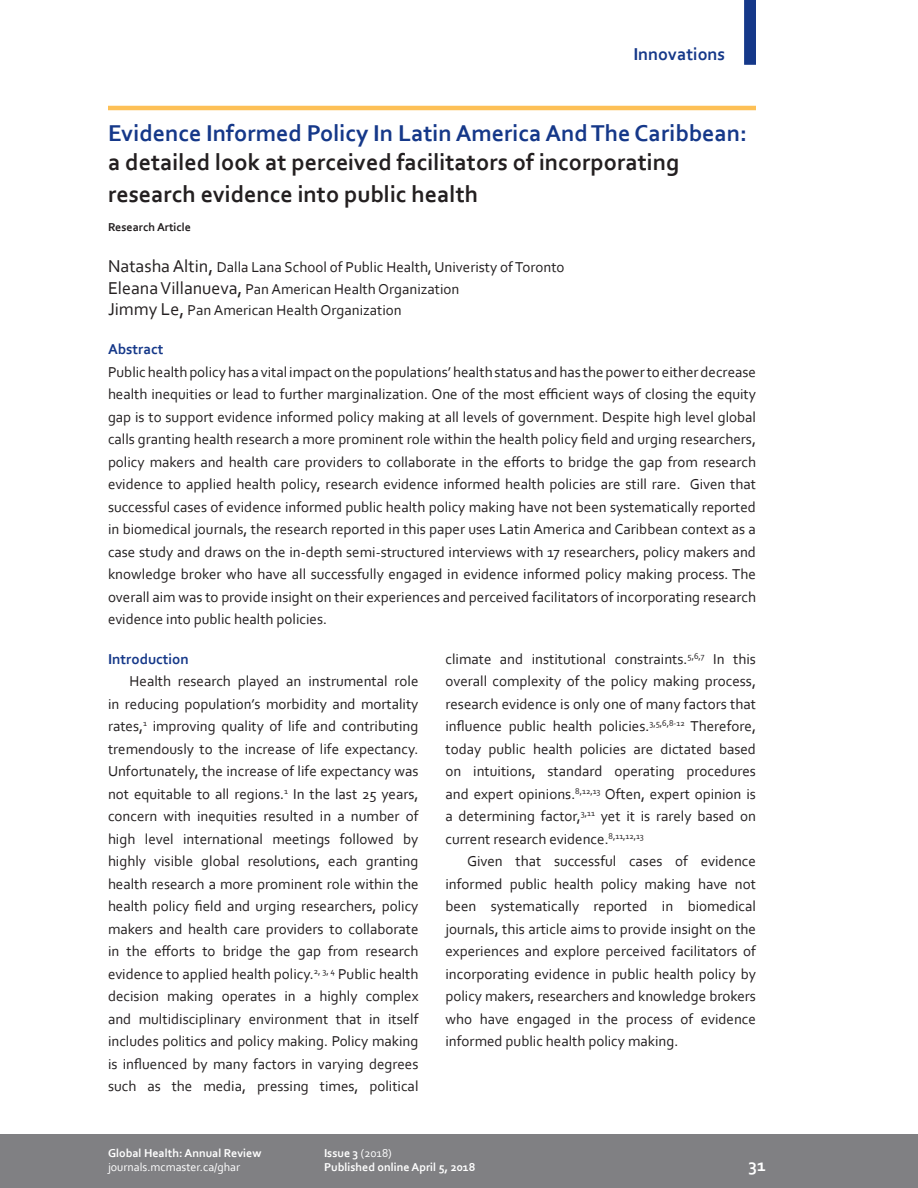
<style>
.page{position:relative;width:918px;height:1188px;background:#fff}
.page>*{position:absolute;margin:0;border:0;box-sizing:border-box;transform-origin:0 0}
.t1{font:700 24px/28.8px "Corbel";color:#153889}
.t2{font:700 24px "Corbel";color:#231f20}
.t3{font:700 18px "Corbel";color:#153889}
.t4{font:700 18px "Corbel";color:#fff}
.t5{font:15px/22.5px "Corbel";color:#231f20;text-align:justify}
.t6{font:700 15px "Corbel";color:#153889}
.t7{font:700 12px "Corbel";color:#fff}
.t8{font:12px "Corbel";color:#fff}
.t9{font:700 12px "Corbel";color:#231f20}
.s1{color:#231f20}
.s2{font-size:18px}
.s3{font-weight:400}
</style>
<div class="page">
<svg style="left:0;top:1134px;width:7px;height:54px"></svg>
<div style="left:7px;top:1134px;width:911px;height:54px;background:#808083"></div>
<svg style="left:744px;top:0;width:12px;height:65px"></svg>
<hr style="left:108px;top:106px;width:648px;height:4px;background:#fdc056">
<p class="t3" style="left:633px;top:43px;width:93px">Innovations</p>
<p class="t1" style="left:108px;top:118px;width:641px">Evidence Informed Policy In Latin America And The Caribbean: <span class="s1">a detailed look at perceived facilitators of incorporating</span></p>
<p class="t2" style="left:108px;top:179px;width:372px">research evidence into public health</p>
<p class="t9" style="left:108px;top:220px;width:85px">Research Article</p>
<p class="t5" style="left:108px;top:256px;width:458px"><span class="s2">Natasha Altin,</span> Dalla Lana School of Public Health, Univeristy of Toronto</p>
<p class="t5" style="left:108px;top:277px;width:353px"><span class="s2">Eleana Villanueva,</span> Pan American Health Organization</p>
<p class="t5" style="left:108px;top:299px;width:295px"><span class="s2">Jimmy Le,</span> Pan American Health Organization</p>
<p class="t6" style="left:108px;top:340px;width:57px">Abstract</p>
<p class="t5" style="left:108px;top:360px;width:650px">Public health policy has a vital impact on the populations’ health status and has the power to either decrease health inequities or lead to further marginalization. One of the most efficient ways of closing the equity gap is to support evidence informed policy making at all levels of government. Despite high level global calls granting health research a more prominent role within the health policy field and urging researchers, policy makers and health care providers to collaborate in the efforts to bridge the gap from research evidence to applied health policy, research evidence informed health policies are still rare. Given that successful cases of evidence informed public health policy making have not been systematically reported in biomedical journals, the research reported in this paper uses Latin America and Caribbean context as a case study and draws on the in-depth semi-structured interviews with 17 researchers, policy makers and knowledge broker who have all successfully engaged in evidence informed policy making process. The overall aim was to provide insight on their experiences and perceived facilitators of incorporating research evidence into public health policies.</p>
<p class="t6" style="left:108px;top:650px;width:82px">Introduction</p>
<p class="t5" style="left:108px;top:670px;width:312px;text-indent:22px">Health research played an instrumental role in reducing population’s morbidity and mortality rates,<sup>1</sup> improving quality of life and contributing tremendously to the increase of life expectancy.<br>Unfortunately, the increase of life expectancy was not equitable to all regions.<sup>1</sup> In the last 25 years, concern with inequities resulted in a number of high level international meetings followed by highly visible global resolutions, each granting health research a more prominent role within the health policy field and urging researchers, policy makers and health care providers to collaborate in the efforts to bridge the gap from research evidence to applied health policy.<sup>2,</sup> <sup>3,</sup> <sup>4</sup> Public health decision making operates in a highly complex and multidisciplinary environment that in itself includes politics and policy making. Policy making is influenced by many factors in varying degrees such as the media, pressing times, political</p>
<p class="t5" style="left:446px;top:647px;width:312px">climate and institutional constraints.<sup>5,6,7</sup> In this overall complexity of the policy making process, research evidence is only one of many factors that influence public health policies.<sup>3,5,6,8-12</sup> Therefore, today public health policies are dictated based on intuitions, standard operating procedures and expert opinions.<sup>8,12,13</sup> Often, expert opinion is a determining factor,<sup>3,11</sup> yet it is rarely based on current research evidence.<sup>8,11,12,13</sup></p>
<p class="t5" style="left:446px;top:850px;width:312px;text-indent:22px">Given that successful cases of evidence informed public health policy making have not been systematically reported in biomedical journals, this article aims to provide insight on the experiences and explore perceived facilitators of incorporating evidence in public health policy by policy makers, researchers and knowledge brokers who have engaged in the process of evidence informed public health policy making.</p>
<p class="t7" style="left:108px;top:1146px;width:155px">Global Health: Annual Review</p>
<p class="t7" style="left:324px;top:1146px;width:69px">Issue 3 <span class="s3">(2018)</span></p>
<p class="t8" style="left:108px;top:1160px;width:134px">journals.mcmaster.ca/ghar</p>
<p class="t7" style="left:324px;top:1160px;width:153px">Published online April 5, 2018</p>
<p class="t4" style="left:748px;top:1153px;width:19px">31</p>
</div>
